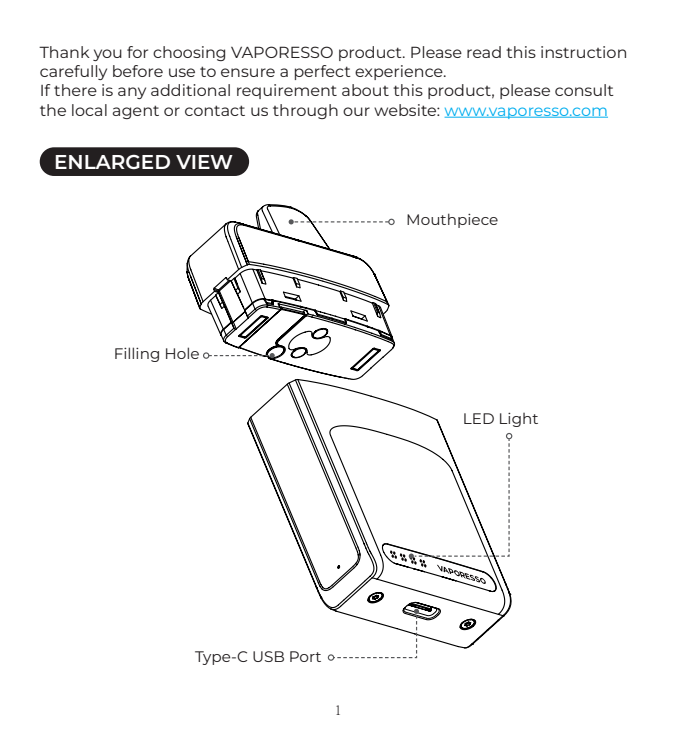
<style>
.page{position:relative;width:681px;height:738px;background:#fff}
.page>*{position:absolute;margin:0;border:0;box-sizing:border-box;transform-origin:0 0}
.t1{font:600 20px "Montserrat";color:#fff}
.t2{font:16px/19.2px "Montserrat";color:#231f20}
.t3{font:300 16px "Adobe Song Std";color:#231f20}
.t4{font:15.2px "Montserrat";color:#231f20}
.s1{color:#00aeef}
</style>
<div class="page">
<svg style="left:186px;top:204px;width:209px;height:320px"></svg>
<svg style="left:289px;top:327px;width:156px;height:259px"></svg>
<hr style="left:444px;top:116px;width:163px;height:2px;background:#00aeef">
<div style="left:40px;top:147px;width:209px;height:29px;background:#231f20;border-radius:14px"></div>
<svg style="left:288px;top:219px;width:101px;height:5px"></svg>
<div style="left:388px;top:218px;width:6px;height:7px;border:1px solid #57585a;border-radius:50%"></div>
<div style="left:505px;top:432px;width:7px;height:7px;border:1px solid #57585a;border-radius:50%"></div>
<svg style="left:315px;top:437px;width:195px;height:221px"></svg>
<div style="left:327px;top:653px;width:7px;height:7px;border:1px solid #57585a;border-radius:50%"></div>
<svg style="left:203px;top:352px;width:71px;height:6px"></svg>
<p class="t2" style="left:40px;top:42px;width:589px">Thank you for choosing VAPORESSO product. Please read this instruction carefully before use to ensure a perfect experience.</p>
<p class="t2" style="left:40px;top:80px;width:575px">If there is any additional requirement about this product, please consult the local agent or contact us through our website: <span class="s1">www.vaporesso.com</span></p>
<p class="t1" style="left:54px;top:147px;width:180px">ENLARGED VIEW</p>
<p class="t4" style="left:114px;top:343px;width:87px">Filling Hole</p>
<p class="t4" style="left:406px;top:209px;width:93px">Mouthpiece</p>
<p class="t4" style="left:462px;top:408px;width:77px">LED Light</p>
<p class="t4" style="left:195px;top:645px;width:128px">Type-C USB Port</p>
<p class="t3" style="left:334px;top:699px;width:9px">1</p>
</div>
